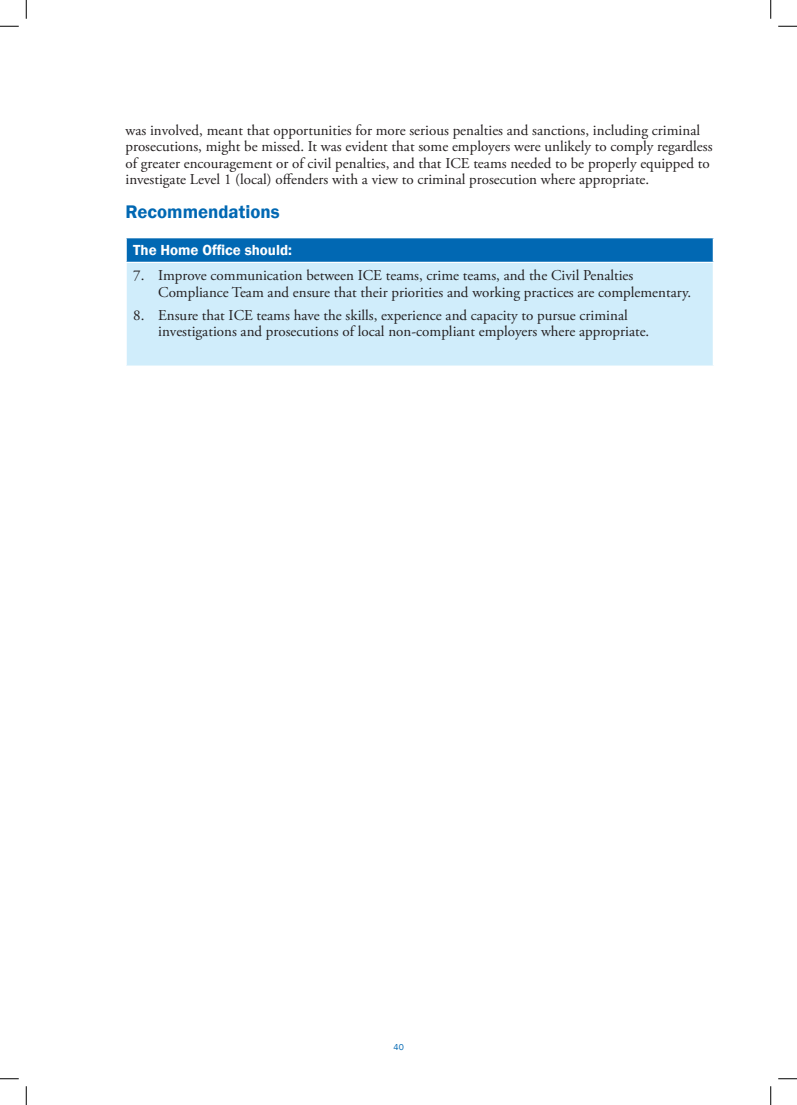
<style>
.page{position:relative;width:797px;height:1105px;background:#fff}
.page>*{position:absolute;margin:0;border:0;box-sizing:border-box;transform-origin:0 0}
.Subheading{font:600 18.75px "Franklin Gothic";color:#0168b3}
.t1{font:15px/16.2px "Adobe Garamond Pro";color:#231f20}
.Table_text_Header{font:600 15px "Franklin Gothic";color:#fff}
.t2{font:8.75px "Franklin Gothic";color:#0168b3}
</style>
<div class="page">
<div style="left:126px;top:238px;width:587px;height:24px;background:#0168b3"></div>
<div style="left:126px;top:262px;width:587px;height:104px;background:#d0edfb"></div>
<hr style="left:125px;top:238px;width:2px;height:24px;background:#fff">
<hr style="left:712px;top:238px;width:2px;height:24px;background:#fff">
<hr style="left:125px;top:262px;width:589px;height:1px;background:#fff">
<hr style="left:125px;top:263px;width:2px;height:103px;background:#fff">
<hr style="left:712px;top:263px;width:2px;height:103px;background:#fff">
<svg style="left:0;top:25px;width:19px;height:2px"></svg>
<svg style="left:778px;top:25px;width:19px;height:2px"></svg>
<svg style="left:0;top:1078px;width:19px;height:1px"></svg>
<svg style="left:778px;top:1078px;width:19px;height:1px"></svg>
<svg style="left:25px;top:0;width:2px;height:19px"></svg>
<svg style="left:25px;top:1086px;width:2px;height:19px"></svg>
<svg style="left:770px;top:0;width:1px;height:19px"></svg>
<svg style="left:770px;top:1086px;width:1px;height:19px"></svg>
<p class="t1" style="left:125px;top:123px;width:588px">was involved, meant that opportunities for more serious penalties and sanctions, including criminal prosecutions, might be missed. It was evident that some employers were unlikely to comply regardless of greater encouragement or of civil penalties, and that ICE teams needed to be properly equipped to investigate Level 1 (local) offenders with a view to criminal prosecution where appropriate.</p>
<p class="Subheading" style="left:125px;top:200px;width:155px">Recommendations</p>
<p class="Table_text_Header" style="left:133px;top:241px;width:160px">The Home Office should:</p>
<p class="t1" style="left:158px;top:268px;width:534px;text-indent:-25px">7. Improve communication between ICE teams, crime teams, and the Civil Penalties<br>Compliance Team and ensure that their priorities and working practices are complementary.</p>
<p class="t1" style="left:158px;top:308px;width:492px;text-indent:-25px">8. Ensure that ICE teams have the skills, experience and capacity to pursue criminal investigations and prosecutions of local non-compliant employers where appropriate.</p>
<p class="t2" style="left:393px;top:1042px;width:12px">40</p>
</div>
